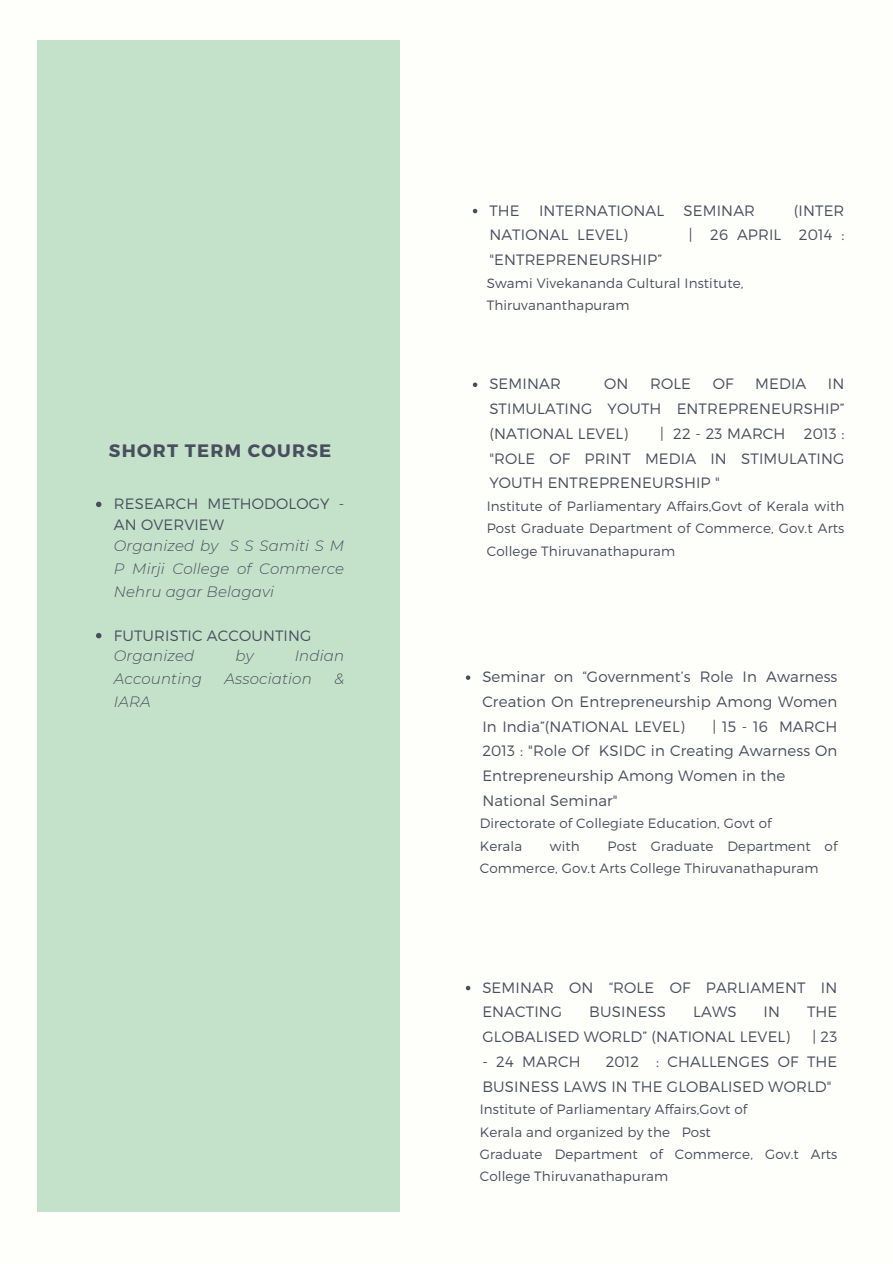
<style>
.page{position:relative;width:893px;height:1264px;background:#fff}
.page>*{position:absolute;margin:0;border:0;box-sizing:border-box;transform-origin:0 0}
.t1{font:700 18px "Montserrat";letter-spacing:.07em;color:#494e5f}
.t2{font:300 15px/24.8px "Montserrat";letter-spacing:.01em;color:#494e5f;text-align:justify}
.t3{font:italic 300 15px/23px "Montserrat";letter-spacing:.01em;color:#494e5f;text-align:justify}
.t4{font:300 13.5px/22.5px "Montserrat";letter-spacing:.01em;color:#494e5f}
</style>
<div class="page">
<div style="left:0;top:0;width:892px;height:1262px;background:#fefefa"></div>
<div style="left:37px;top:40px;width:362px;height:1171px;background:#c4e2ca"></div>
<svg style="left:96px;top:501px;width:5px;height:6px"></svg>
<svg style="left:96px;top:633px;width:5px;height:5px"></svg>
<svg style="left:466px;top:985px;width:4px;height:5px"></svg>
<svg style="left:466px;top:675px;width:4px;height:5px"></svg>
<svg style="left:473px;top:382px;width:4px;height:5px"></svg>
<svg style="left:473px;top:209px;width:4px;height:4px"></svg>
<p class="t1" style="left:109px;top:438px;width:224px">SHORT TERM COURSE</p>
<p class="t2" style="left:114px;top:493px;width:232px;line-height:20.7px">RESEARCH METHODOLOGY -<br>AN OVERVIEW</p>
<p class="t3" style="left:114px;top:534px;width:232px">Organized by S S Samiti S M P Mirji College of Commerce Nehru agar Belagavi</p>
<p class="t2" style="left:114px;top:622px;width:199px">FUTURISTIC ACCOUNTING</p>
<p class="t3" style="left:114px;top:644px;width:82px">Organized</p>
<p class="t3" style="left:235px;top:644px;width:20px">by</p>
<p class="t3" style="left:295px;top:644px;width:51px">Indian</p>
<p class="t3" style="left:114px;top:667px;width:90px">Accounting</p>
<p class="t3" style="left:224px;top:667px;width:89px">Association</p>
<p class="t3" style="left:334px;top:667px;width:11px">&amp;</p>
<p class="t3" style="left:114px;top:690px;width:38px">IARA</p>
<p class="t2" style="left:489px;top:197px;width:32px">THE</p>
<p class="t2" style="left:539px;top:197px;width:127px">INTERNATIONAL</p>
<p class="t2" style="left:683px;top:197px;width:73px">SEMINAR</p>
<p class="t2" style="left:793px;top:197px;width:52px">(INTER</p>
<p class="t2" style="left:489px;top:222px;width:140px">NATIONAL LEVEL)</p>
<p class="t2" style="left:688px;top:222px;width:157px">| 26 APRIL 2014 :</p>
<p class="t2" style="left:489px;top:246px;width:174px">"ENTREPRENEURSHIP”</p>
<p class="t4" style="left:486px;top:271px;width:258px">Swami Vivekananda Cultural Institute,</p>
<p class="t4" style="left:486px;top:293px;width:144px">Thiruvananthapuram</p>
<p class="t2" style="left:489px;top:371px;width:73px">SEMINAR</p>
<p class="t2" style="left:604px;top:371px;width:26px">ON</p>
<p class="t2" style="left:650px;top:371px;width:42px">ROLE</p>
<p class="t2" style="left:712px;top:371px;width:22px">OF</p>
<p class="t2" style="left:755px;top:371px;width:53px">MEDIA</p>
<p class="t2" style="left:489px;top:371px;width:356px;text-indent:338px">IN STIMULATING YOUTH ENTREPRENEURSHIP” (NATIONAL LEVEL)</p>
<p class="t2" style="left:489px;top:420px;width:356px;text-indent:171px">| 22 - 23 MARCH 2013 : "ROLE OF PRINT MEDIA IN STIMULATING YOUTH ENTREPRENEURSHIP "</p>
<p class="t4" style="left:486px;top:494px;width:359px;text-align:justify">Institute of Parliamentary Affairs,Govt of Kerala with Post Graduate Department of Commerce, Gov.t Arts College Thiruvanathapuram</p>
<p class="t2" style="left:482px;top:663px;width:356px">Seminar on “Government’s Role In Awarness Creation On Entrepreneurship Among Women In India”(NATIONAL LEVEL)</p>
<p class="t2" style="left:482px;top:713px;width:356px;text-indent:230px">| 15 - 16 MARCH 2013 : "Role Of KSIDC in Creating Awarness On Entrepreneurship Among Women in the</p>
<p class="t2" style="left:482px;top:787px;width:137px">National Seminar"</p>
<p class="t4" style="left:479px;top:811px;width:293px">Directorate of Collegiate Education, Govt of</p>
<p class="t4" style="left:479px;top:834px;width:44px">Kerala</p>
<p class="t4" style="left:550px;top:834px;width:31px">with</p>
<p class="t4" style="left:479px;top:834px;width:359px;text-indent:128px">Post Graduate Department of<br>Commerce, Gov.t Arts College Thiruvanathapuram</p>
<p class="t2" style="left:482px;top:974px;width:356px">SEMINAR ON “ROLE OF PARLIAMENT IN<br>ENACTING</p>
<p class="t2" style="left:589px;top:998px;width:78px">BUSINESS</p>
<p class="t2" style="left:693px;top:998px;width:45px">LAWS</p>
<p class="t2" style="left:763px;top:998px;width:18px">IN</p>
<p class="t2" style="left:807px;top:998px;width:32px">THE</p>
<p class="t2" style="left:482px;top:1023px;width:309px">GLOBALISED WORLD” (NATIONAL LEVEL)</p>
<p class="t2" style="left:812px;top:1023px;width:27px">| 23</p>
<p class="t2" style="left:482px;top:1048px;width:100px">- 24 MARCH</p>
<p class="t2" style="left:482px;top:1048px;width:356px;text-indent:123px">2012 : CHALLENGES OF THE<br>BUSINESS LAWS IN THE GLOBALISED WORLD"</p>
<p class="t4" style="left:479px;top:1097px;width:269px">Institute of Parliamentary Affairs,Govt of</p>
<p class="t4" style="left:479px;top:1119px;width:232px">Kerala and organized by the Post</p>
<p class="t4" style="left:479px;top:1142px;width:359px">Graduate Department of Commerce, Gov.t Arts<br>College Thiruvanathapuram</p>
</div>
